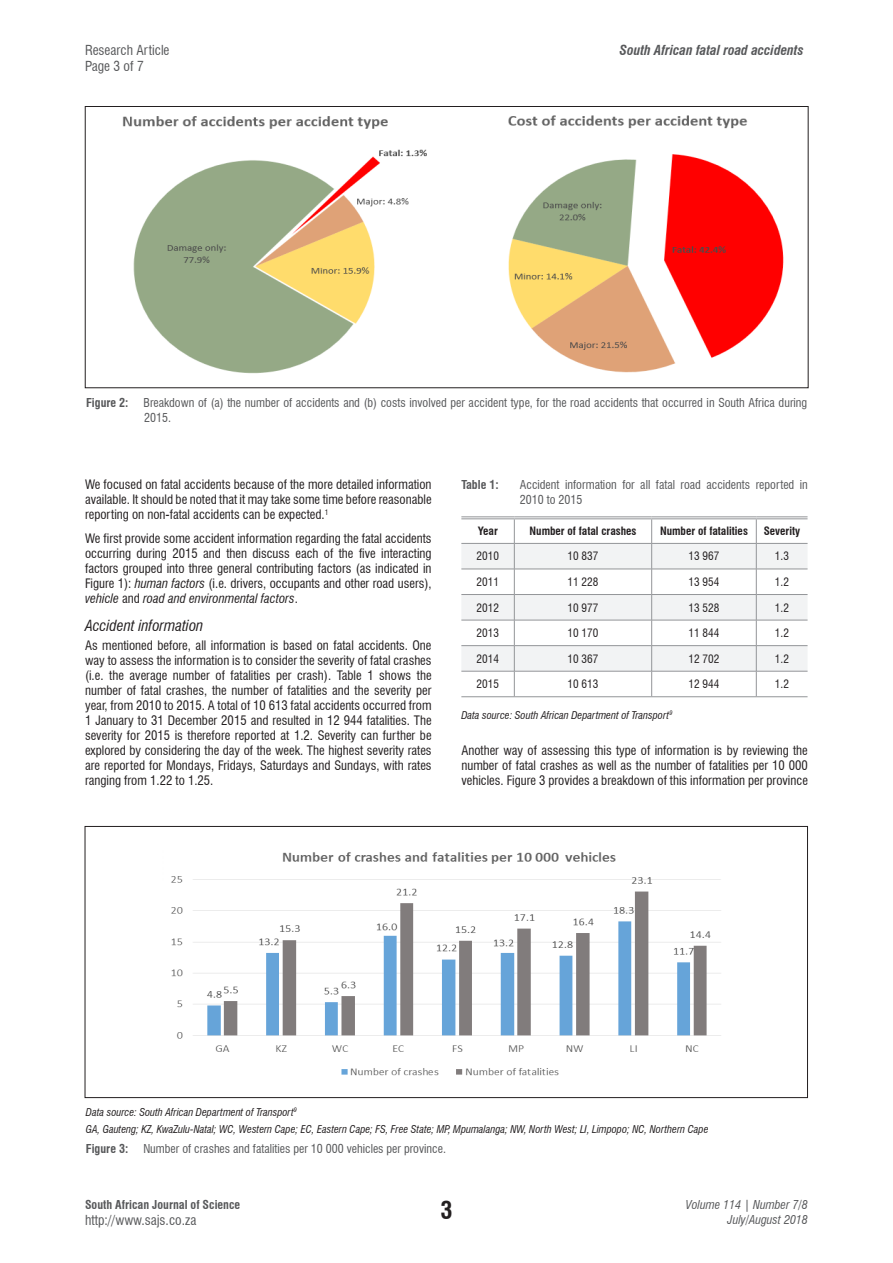
<style>
.page{position:relative;width:893px;height:1263px;background:#fff}
.page>*{position:absolute;margin:0;border:0;box-sizing:border-box;transform-origin:0 0}
.t1{font:700 condensed 24px "Swiss 721 BT";color:#231f20}
.Heading_2{font:italic condensed 15px "Swiss 721 BT";color:#231f20}
.HEADER_top{font:condensed 13.5px "Swiss 721 BT";color:#57585a}
.HEADER_top-2{font:italic 700 condensed 13.5px "Swiss 721 BT";color:#57585a}
.BODY{font:condensed 12.75px/15px "Swiss 721 BT";color:#231f20;text-align:justify}
.FIG_caption{font:condensed 12px/15px "Swiss 721 BT";color:#57585a}
.TABLE_caption{font:condensed 12px/15px "Swiss 721 BT";color:#57585a}
.FIG_caption-2{font:700 condensed 12px "Swiss 721 BT";color:#57585a}
.t2{font:italic condensed 12px/14.4px "Swiss 721 BT";color:#57585a;text-align:right}
.TABLE_caption-2{font:700 condensed 12px "Swiss 721 BT";color:#57585a}
.TABLE_text{font:condensed 11.25px "Swiss 721 BT";color:#231f20}
.TABLE_headings{font:700 condensed 11.25px "Swiss 721 BT";color:#231f20}
.FIG_source{font:italic condensed 10.5px "Swiss 721 BT";color:#231f20}
.TABLE_source{font:italic condensed 10.5px "Swiss 721 BT";color:#231f20}
.s1{font-style:italic}
</style>
<div class="page">
<hr style="left:461px;top:516px;width:53px;height:1px;background:#939598">
<hr style="left:461px;top:518px;width:53px;height:1px;background:#939598">
<hr style="left:514px;top:516px;width:138px;height:1px;background:#939598">
<hr style="left:514px;top:518px;width:138px;height:1px;background:#939598">
<hr style="left:652px;top:516px;width:104px;height:1px;background:#939598">
<hr style="left:652px;top:518px;width:104px;height:1px;background:#939598">
<hr style="left:756px;top:516px;width:51px;height:1px;background:#939598">
<hr style="left:756px;top:518px;width:51px;height:1px;background:#939598">
<svg style="left:461px;top:519px;width:346px;height:177px"></svg>
<hr style="left:461px;top:696px;width:53px;height:1px;background:#939598">
<hr style="left:514px;top:696px;width:138px;height:1px;background:#939598">
<hr style="left:652px;top:696px;width:104px;height:1px;background:#939598">
<hr style="left:756px;top:696px;width:51px;height:1px;background:#939598">
<hr style="left:461px;top:543px;width:53px;height:1px;background:#939598">
<hr style="left:514px;top:543px;width:138px;height:1px;background:#939598">
<hr style="left:652px;top:543px;width:104px;height:1px;background:#939598">
<hr style="left:756px;top:543px;width:51px;height:1px;background:#939598">
<img style="left:122px;top:115px;width:662px;height:259px">
<img style="left:171px;top:852px;width:550px;height:224px">
<div style="left:85px;top:826px;width:723px;height:272px;border:1px solid #231f20"></div>
<p class="HEADER_top" style="left:85px;top:42px;width:86px">Research Article</p>
<p class="HEADER_top-2" style="left:620px;top:42px;width:186px">South African fatal road accidents</p>
<p class="HEADER_top" style="left:85px;top:58px;width:60px">Page 3 of 7</p>
<p class="FIG_caption-2" style="left:86px;top:396px;width:44px">Figure 2:</p>
<p class="FIG_caption" style="left:144px;top:395px;width:665px">Breakdown of (a) the number of accidents and (b) costs involved per accident type, for the road accidents that occurred in South Africa during<br>2015.</p>
<p class="BODY" style="left:85px;top:477px;width:348px">We focused on fatal accidents because of the more detailed information available. It should be noted that it may take some time before reasonable reporting on non-fatal accidents can be expected.<sup>1</sup></p>
<p class="BODY" style="left:85px;top:531px;width:348px">We first provide some accident information regarding the fatal accidents occurring during 2015 and then discuss each of the five interacting factors grouped into three general contributing factors (as indicated in Figure 1): <span class="s1">human factors</span> (i.e. drivers, occupants and other road users), <span class="s1">vehicle</span> and <span class="s1">road and environmental factors</span>.</p>
<p class="Heading_2" style="left:85px;top:616px;width:120px">Accident information</p>
<p class="BODY" style="left:85px;top:638px;width:348px">As mentioned before, all information is based on fatal accidents. One way to assess the information is to consider the severity of fatal crashes (i.e. the average number of fatalities per crash). Table 1 shows the number of fatal crashes, the number of fatalities and the severity per year, from 2010 to 2015. A total of 10 613 fatal accidents occurred from 1 January to 31 December 2015 and resulted in 12 944 fatalities. The severity for 2015 is therefore reported at 1.2. Severity can further be explored by considering the day of the week. The highest severity rates are reported for Mondays, Fridays, Saturdays and Sundays, with rates ranging from 1.22 to 1.25.</p>
<p class="TABLE_caption-2" style="left:461px;top:477px;width:39px">Table 1:</p>
<p class="TABLE_caption" style="left:520px;top:477px;width:290px">Accident information for all fatal road accidents reported in<br>2010 to 2015</p>
<p class="TABLE_headings" style="left:478px;top:524px;width:21px">Year</p>
<p class="TABLE_headings" style="left:529px;top:524px;width:108px">Number of fatal crashes</p>
<p class="TABLE_headings" style="left:660px;top:524px;width:89px">Number of fatalities</p>
<p class="TABLE_headings" style="left:764px;top:524px;width:38px">Severity</p>
<p class="TABLE_text" style="left:477px;top:550px;width:24px">2010</p>
<p class="TABLE_text" style="left:568px;top:550px;width:32px">10 837</p>
<p class="TABLE_text" style="left:689px;top:550px;width:32px">13 967</p>
<p class="TABLE_text" style="left:775px;top:550px;width:16px">1.3</p>
<p class="TABLE_text" style="left:477px;top:575px;width:24px">2011</p>
<p class="TABLE_text" style="left:568px;top:575px;width:32px">11 228</p>
<p class="TABLE_text" style="left:689px;top:575px;width:32px">13 954</p>
<p class="TABLE_text" style="left:775px;top:575px;width:16px">1.2</p>
<p class="TABLE_text" style="left:477px;top:601px;width:24px">2012</p>
<p class="TABLE_text" style="left:568px;top:601px;width:32px">10 977</p>
<p class="TABLE_text" style="left:689px;top:601px;width:32px">13 528</p>
<p class="TABLE_text" style="left:775px;top:601px;width:16px">1.2</p>
<p class="TABLE_text" style="left:477px;top:626px;width:24px">2013</p>
<p class="TABLE_text" style="left:568px;top:626px;width:32px">10 170</p>
<p class="TABLE_text" style="left:689px;top:626px;width:32px">11 844</p>
<p class="TABLE_text" style="left:775px;top:626px;width:16px">1.2</p>
<p class="TABLE_text" style="left:477px;top:652px;width:24px">2014</p>
<p class="TABLE_text" style="left:568px;top:652px;width:32px">10 367</p>
<p class="TABLE_text" style="left:689px;top:652px;width:32px">12 702</p>
<p class="TABLE_text" style="left:775px;top:652px;width:16px">1.2</p>
<p class="TABLE_text" style="left:477px;top:677px;width:24px">2015</p>
<p class="TABLE_text" style="left:568px;top:677px;width:32px">10 613</p>
<p class="TABLE_text" style="left:689px;top:677px;width:32px">12 944</p>
<p class="TABLE_text" style="left:775px;top:677px;width:16px">1.2</p>
<p class="TABLE_source" style="left:461px;top:709px;width:213px">Data source: South African Department of Transport<sup>9</sup></p>
<p class="BODY" style="left:461px;top:743px;width:348px">Another way of assessing this type of information is by reviewing the number of fatal crashes as well as the number of fatalities per 10 000 vehicles. Figure 3 provides a breakdown of this information per province</p>
<p class="FIG_source" style="left:86px;top:1105px;width:213px">Data source: South African Department of Transport<sup>9</sup></p>
<p class="FIG_source" style="left:86px;top:1123px;width:624px">GA, Gauteng; KZ, KwaZulu-Natal; WC, Western Cape; EC, Eastern Cape; FS, Free State; MP, Mpumalanga; NW, North West; LI, Limpopo; NC, Northern Cape</p>
<p class="FIG_caption-2" style="left:86px;top:1141px;width:44px">Figure 3:</p>
<p class="FIG_caption" style="left:143px;top:1141px;width:304px">Number of crashes and fatalities per 10 000 vehicles per province.</p>
<p class="FIG_caption-2" style="left:85px;top:1197px;width:157px">South African Journal of Science</p>
<p class="HEADER_top" style="left:85px;top:1212px;width:113px">http://www.sajs.co.za</p>
<h1 class="t1" style="left:440px;top:1195px;width:13px">3</h1>
<p class="t2" style="left:686px;top:1198px;width:124px">Volume 114 | Number 7/8<br>July/August 2018</p>
</div>
